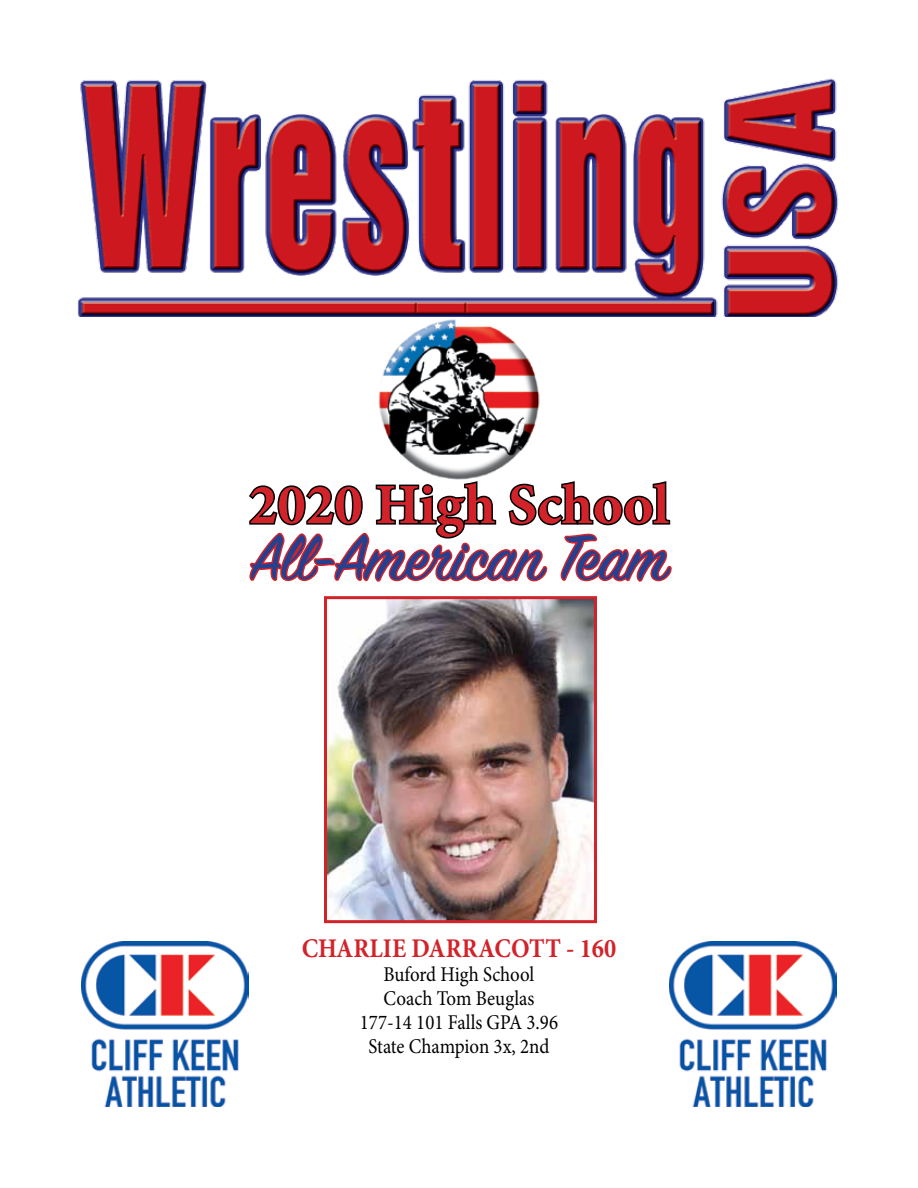
<style>
.page{position:relative;width:918px;height:1188px;background:#fff}
.page>*{position:absolute;margin:0;border:0;box-sizing:border-box;transform-origin:0 0}
.t1{font:70.5px "Sign Painter House Script";color:#25408f}
.t2{font:700 57px "Minion Pro";color:#d2232a}
.t3{font:700 27px "Minion Pro";color:#d2232a;scale:.9 1}
.t4{font:21px/24px "Minion Pro";color:#000;text-align:center;scale:.9 1}
</style>
<div class="page">
<img style="left:77px;top:78px;width:761px;height:238px">
<img style="left:81px;top:942px;width:168px;height:165px">
<img style="left:669px;top:942px;width:168px;height:165px">
<img style="left:379px;top:319px;width:161px;height:160px">
<svg style="left:249px;top:479px;width:423px;height:103px"></svg>
<img style="left:328px;top:600px;width:265px;height:319px">
<div style="left:324px;top:596px;width:273px;height:327px;border:3px solid #d2232a"></div>
<h2 class="t2" style="left:249px;top:465px;width:422px">2020 High School</h2>
<h1 class="t1" style="left:250px;top:514px;width:419px">All-American Team</h1>
<p class="t3" style="left:302px;top:929px;width:351px">CHARLIE DARRACOTT - 160</p>
<p class="t4" style="left:360px;top:962px;width:222px">Buford High School<br>Coach Tom Beuglas<br>177-14 101 Falls GPA 3.96<br>State Champion 3x, 2nd</p>
</div>
